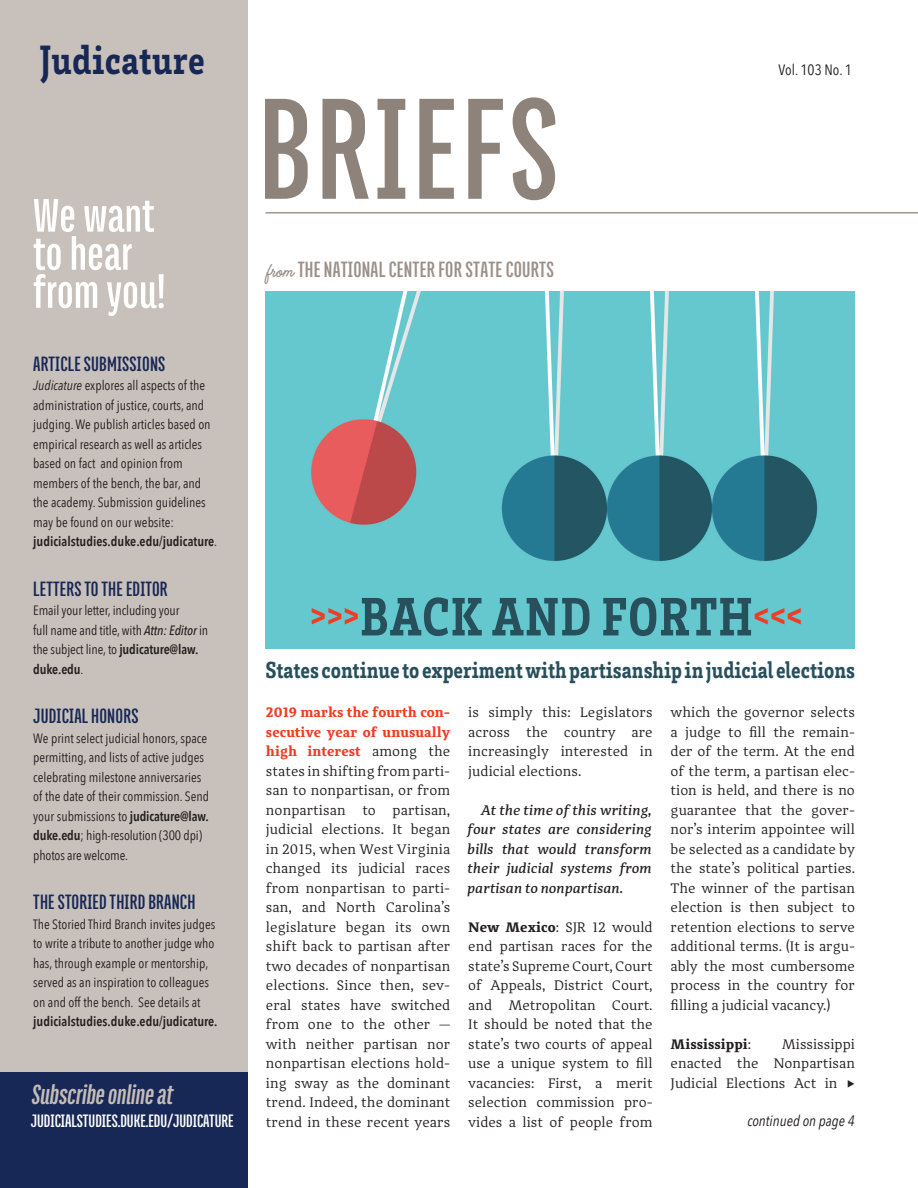
<style>
.page{position:relative;width:918px;height:1188px;background:#fff}
.page>*{position:absolute;margin:0;border:0;box-sizing:border-box;transform-origin:0 0}
.t1{font:700 156.15px "Titular";letter-spacing:.03em;color:#8e837a}
.t2{font:900 condensed 55.5px "Brix Slab";letter-spacing:.015em;color:#274f5c}
.Briefs_header{font:700 51px/38.1px "Titular";letter-spacing:.01em;color:#fff}
.t3{font:900 condensed 42px "Brix Slab";letter-spacing:.01em;color:#172756}
.t4{font:italic 700 30px "Titular";color:#c4bcb6}
.Feature_Text_P1{font:900 condensed 24px "Brix Slab";color:#274f5c}
.t5{font:700 24px "Titular";letter-spacing:.01em;color:#9b9088}
.t6{font:700 22.5px "Titular";letter-spacing:.01em;color:#172756}
.t7{font:700 19.5px "Titular";color:#fff}
.Author_Note{font:italic 15px "Avenir Next Condensed";color:#231f20}
.t8{font:15px "Avenir Next Condensed";color:#231f20}
.Feature_Text_P1-2{font:14.25px/19.5px "Adagio Serif";color:#231f20;text-align:justify}
.Feature_Text_P2{font:italic 500 14.25px/19.5px "Adagio Serif";color:#231f20;text-align:justify}
.Feature_Text_P1-3{font:700 14.25px "Adagio Serif";color:#231f20}
.Author_Note-2{font:13.5px/19.5px "Avenir Next Condensed";color:#231f20}
.s1{font-style:italic}
.s2{font-weight:600}
.s3{font-weight:500;font-style:italic}
.s4{font-family:"Handelson Three";font-weight:400;font-size:21px}
.s5{font-weight:700;color:#ef3c22}
.s6{font-weight:700}
.s7{font-weight:400}
</style>
<div class="page">
<hr style="left:266px;top:212px;width:652px;height:2px;background:#a2968e">
<div style="left:0;top:0;width:248px;height:1188px;background:#c8c1bb"></div>
<div style="left:0;top:1072px;width:248px;height:116px;background:#172756"></div>
<img style="left:266px;top:291px;width:589px;height:358px">
<p class="t3" style="left:40px;top:32px;width:166px">Judicature</p>
<p class="Briefs_header" style="left:33px;top:196px;width:134px">We want to hear from you!</p>
<p class="t6" style="left:33px;top:352px;width:134px">ARTICLE SUBMISSIONS</p>
<p class="Author_Note-2" style="left:33px;top:375px;width:186px"><span class="s1">Judicature</span> explores all aspects of the administration of justice, courts, and judging. We publish articles based on empirical research as well as articles based on fact and opinion from members of the bench, the bar, and the academy. Submission guidelines may be found on our website: <span class="s2">judicialstudies.duke.edu/judicature</span>.</p>
<p class="t6" style="left:33px;top:577px;width:136px">LETTERS TO THE EDITOR</p>
<p class="Author_Note-2" style="left:33px;top:600px;width:177px">Email your letter, including your<br>full name and title, with <span class="s3">Attn: Editor</span> in the subject line, to <span class="s2">judicature@law. duke.edu</span>.</p>
<p class="t6" style="left:33px;top:705px;width:107px">JUDICIAL HONORS</p>
<p class="Author_Note-2" style="left:33px;top:728px;width:177px">We print select judicial honors, space permitting, and lists of active judges celebrating milestone anniversaries of the date of their commission. Send your submissions to <span class="s2">judicature@law. duke.edu</span>; high-resolution (300 dpi) photos are welcome.</p>
<p class="t6" style="left:33px;top:891px;width:164px">THE STORIED THIRD BRANCH</p>
<p class="Author_Note-2" style="left:33px;top:914px;width:186px">The Storied Third Branch invites judges to write a tribute to another judge who has, through example or mentorship, served as an inspiration to colleagues on and off the bench. See details at <span class="s2">judicialstudies.duke.edu/judicature.</span></p>
<p class="t4" style="left:31px;top:1080px;width:143px">Subscribe online at</p>
<p class="t7" style="left:31px;top:1111px;width:205px">JUDICIALSTUDIES.DUKE.EDU/JUDICATURE</p>
<p class="t1" style="left:259px;top:71px;width:301px">BRIEFS</p>
<p class="t5" style="left:266px;top:258px;width:289px"><span class="s4">from</span> THE NATIONAL CENTER FOR STATE COURTS</p>
<p class="t8" style="left:779px;top:57px;width:75px">Vol. 103 No. 1</p>
<p class="t2" style="left:310px;top:580px;width:495px"><sup>&gt;&gt;&gt;</sup>BACK AND FORTH<sup>&lt;&lt;&lt;</sup></p>
<p class="Feature_Text_P1" style="left:266px;top:654px;width:591px">States continue to experiment with partisanship in judicial elections</p>
<p class="Feature_Text_P1-2" style="left:266px;top:703px;width:186px"><span class="s5">2019 marks the fourth con&shy;secutive year of unusually high interest</span> among the states in shifting from parti&shy;san to nonpartisan, or from nonpartisan to partisan, judicial elections. It began in 2015, when West Virginia changed its judicial races from nonpartisan to parti&shy;san, and North Carolina’s legislature began its own shift back to partisan after two decades of nonpartisan elections. Since then, sev&shy;eral states have switched from one to the other — with neither partisan nor nonpartisan elections hold&shy;ing sway as the dominant trend. Indeed, the dominant trend in these recent years</p>
<p class="Feature_Text_P1-2" style="left:468px;top:703px;width:186px">is simply this: Legislators across the country are increasingly interested in judicial elections.</p>
<p class="Feature_Text_P2" style="left:468px;top:800px;width:186px;text-indent:14px">At the time of this writing, four states are considering bills that would transform their judicial systems from partisan to nonpartisan.</p>
<p class="Feature_Text_P1-2" style="left:468px;top:917px;width:186px"><span class="s6">New Mexico</span>: SJR 12 would end partisan races for the state’s Supreme Court, Court of Appeals, District Court, and Metropolitan Court.<br>It should be noted that the state’s two courts of appeal use a unique system to fill vacancies: First, a merit selection commission pro&shy;vides a list of people from</p>
<p class="Feature_Text_P1-2" style="left:671px;top:703px;width:186px">which the governor selects a judge to fill the remain&shy;der of the term. At the end of the term, a partisan elec&shy;tion is held, and there is no guarantee that the gover&shy;nor’s interim appointee will be selected as a candidate by the state’s political parties.<br>The winner of the partisan election is then subject to retention elections to serve additional terms. (It is argu&shy;ably the most cumbersome process in the country for filling a judicial vacancy.)</p>
<p class="Feature_Text_P1-3" style="left:671px;top:1034px;width:82px">Mississippi<span class="s7">:</span></p>
<p class="Feature_Text_P1-2" style="left:671px;top:1034px;width:186px;text-indent:111px">Mississippi enacted the Nonpartisan Judicial Elections Act in</p>
<p class="Author_Note" style="left:747px;top:1112px;width:109px">continued on page 4</p>
</div>
